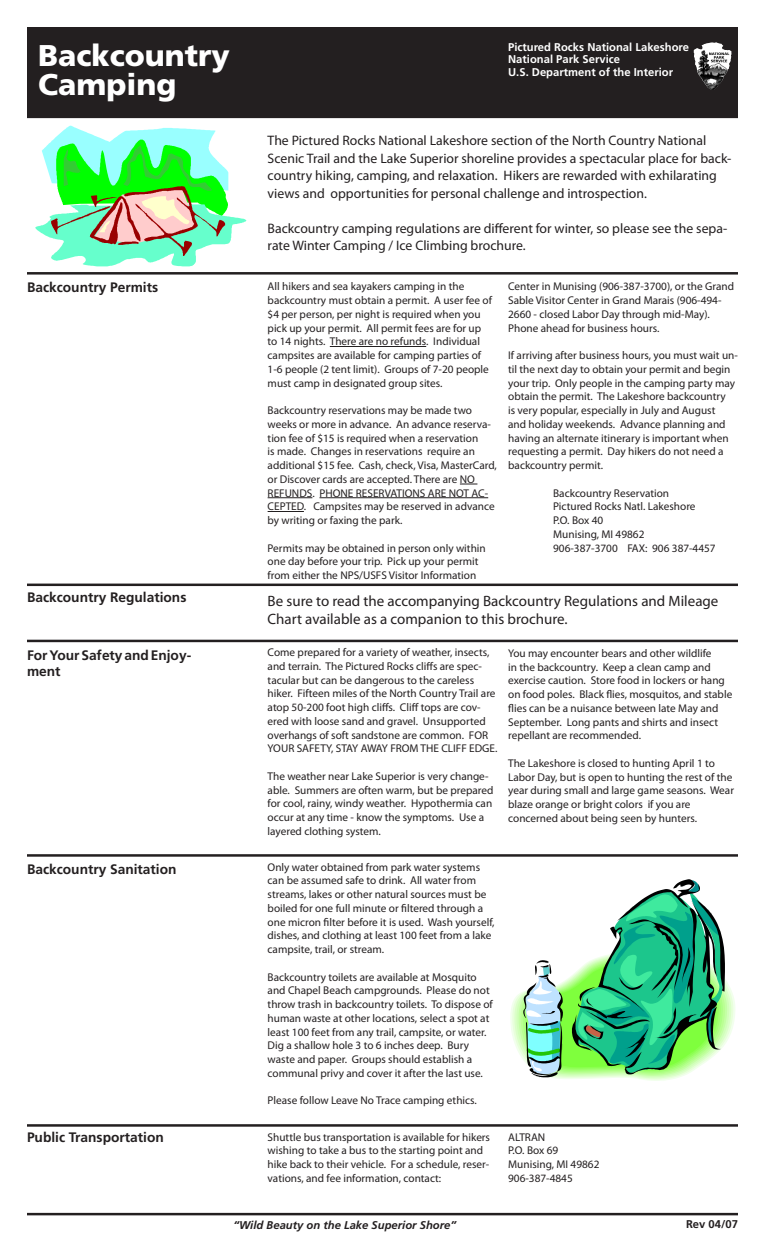
<style>
.page{position:relative;width:765px;height:1260px;background:#fff}
.page>*{position:absolute;margin:0;border:0;box-sizing:border-box;transform-origin:0 0}
.t1{font:900 30px "Frutiger";color:#fff}
.t2{font:15px/17.5px "Myriad Pro";color:#231f20}
.t3{font:13.75px/17.5px "Myriad Pro";color:#231f20}
.t4{font:700 13.75px/16.2px "Frutiger";color:#231f20}
.Body_text{font:11.25px/13.8px "Myriad Pro";color:#231f20}
.t5{font:700 11.25px "Frutiger";color:#fff}
.t6{font:italic 700 11.25px "Frutiger";color:#231f20}
.t7{font:700 11.25px "Frutiger";color:#231f20}
</style>
<div class="page">
<div style="left:28px;top:28px;width:709px;height:90px;background:#231f20"></div>
<div style="left:27px;top:27px;width:711px;height:91px;border:1px solid #231f20"></div>
<hr style="left:330px;top:346px;width:96px;height:1px;background:#231f20">
<svg style="left:460px;top:484px;width:17px;height:1px"></svg>
<hr style="left:268px;top:497px;width:44px;height:1px;background:#231f20">
<hr style="left:320px;top:497px;width:168px;height:1px;background:#231f20">
<hr style="left:268px;top:511px;width:36px;height:1px;background:#231f20">
<hr style="left:27px;top:272px;width:711px;height:3px;background:#231f20">
<hr style="left:27px;top:584px;width:711px;height:2px;background:#231f20">
<img style="left:693px;top:42px;width:39px;height:47px">
<svg style="left:35px;top:126px;width:211px;height:140px"></svg>
<hr style="left:27px;top:1213px;width:711px;height:2px;background:#231f20">
<hr style="left:27px;top:640px;width:711px;height:2px;background:#231f20">
<hr style="left:27px;top:854px;width:711px;height:3px;background:#231f20">
<hr style="left:27px;top:1124px;width:711px;height:3px;background:#231f20">
<svg style="left:510px;top:879px;width:225px;height:202px"></svg>
<p class="t1" style="left:38px;top:38px;width:193px">Backcountry</p>
<p class="t1" style="left:38px;top:66px;width:140px">Camping</p>
<p class="t5" style="left:508px;top:40px;width:182px">Pictured Rocks National Lakeshore</p>
<p class="t5" style="left:508px;top:53px;width:113px">National Park Service</p>
<p class="t5" style="left:508px;top:65px;width:167px">U.S. Department of the Interior</p>
<p class="t3" style="left:268px;top:132px;width:465px">The Pictured Rocks National Lakeshore section of the North Country National Scenic Trail and the Lake Superior shoreline provides a spectacular place for back&shy;country hiking, camping, and relaxation. Hikers are rewarded with exhilarating views and opportunities for personal challenge and introspection.</p>
<p class="t3" style="left:268px;top:219px;width:461px">Backcountry camping regulations are different for winter, so please see the sepa&shy;rate Winter Camping / Ice Climbing brochure.</p>
<p class="t4" style="left:27px;top:279px;width:133px">Backcountry Permits</p>
<p class="Body_text" style="left:268px;top:280px;width:226px">All hikers and sea kayakers camping in the backcountry must obtain a permit. A user fee of $4 per person, per night is required when you pick up your permit. All permit fees are for up to 14 nights. There are no refunds. Individual campsites are available for camping parties of 1-6 people (2 tent limit). Groups of 7-20 people must camp in designated group sites.</p>
<p class="Body_text" style="left:268px;top:403px;width:231px">Backcountry reservations may be made two weeks or more in advance. An advance reserva&shy;tion fee of $15 is required when a reservation<br>is made. Changes in reservations require an additional $15 fee. Cash, check, Visa, MasterCard, or Discover cards are accepted. There are NO REFUNDS. PHONE RESERVATIONS ARE NOT AC-CEPTED. Campsites may be reserved in advance by writing or faxing the park.</p>
<p class="Body_text" style="left:268px;top:541px;width:220px">Permits may be obtained in person only within one day before your trip. Pick up your permit from either the NPS/USFS Visitor Information</p>
<p class="Body_text" style="left:508px;top:280px;width:227px">Center in Munising (906-387-3700), or the Grand Sable Visitor Center in Grand Marais (906-494- 2660 - closed Labor Day through mid-May).<br>Phone ahead for business hours.</p>
<p class="Body_text" style="left:508px;top:348px;width:231px">If arriving after business hours, you must wait un&shy;til the next day to obtain your permit and begin your trip. Only people in the camping party may obtain the permit. The Lakeshore backcountry<br>is very popular, especially in July and August<br>and holiday weekends. Advance planning and having an alternate itinerary is important when requesting a permit. Day hikers do not need a backcountry permit.</p>
<p class="Body_text" style="left:553px;top:486px;width:144px">Backcountry Reservation<br>Pictured Rocks Natl. Lakeshore</p>
<p class="Body_text" style="left:553px;top:513px;width:52px">P.O. Box 40</p>
<p class="Body_text" style="left:553px;top:527px;width:93px">Munising, MI 49862</p>
<p class="Body_text" style="left:553px;top:541px;width:164px">906-387-3700 FAX: 906 387-4457</p>
<p class="t4" style="left:27px;top:589px;width:161px">Backcountry Regulations</p>
<p class="t2" style="left:268px;top:592px;width:452px">Be sure to read the accompanying Backcountry Regulations and Mileage<br>Chart available as a companion to this brochure.</p>
<p class="Body_text" style="left:268px;top:645px;width:231px">Come prepared for a variety of weather, insects, and terrain. The Pictured Rocks cliffs are spec&shy;tacular but can be dangerous to the careless hiker. Fifteen miles of the North Country Trail are atop 50-200 foot high cliffs. Cliff tops are cov&shy;ered with loose sand and gravel. Unsupported overhangs of soft sandstone are common. FOR YOUR SAFETY, STAY AWAY FROM THE CLIFF EDGE.</p>
<p class="Body_text" style="left:268px;top:769px;width:227px">The weather near Lake Superior is very change&shy;able. Summers are often warm, but be prepared for cool, rainy, windy weather. Hypothermia can occur at any time - know the symptoms. Use a layered clothing system.</p>
<p class="Body_text" style="left:508px;top:646px;width:226px">You may encounter bears and other wildlife<br>in the backcountry. Keep a clean camp and exercise caution. Store food in lockers or hang on food poles. Black flies, mosquitos, and stable flies can be a nuisance between late May and September. Long pants and shirts and insect repellant are recommended.</p>
<p class="Body_text" style="left:508px;top:756px;width:227px">The Lakeshore is closed to hunting April 1 to Labor Day, but is open to hunting the rest of the year during small and large game seasons. Wear blaze orange or bright colors if you are</p>
<p class="Body_text" style="left:508px;top:811px;width:190px">concerned about being seen by hunters.</p>
<p class="t4" style="left:27px;top:647px;width:166px">For Your Safety and Enjoy&shy;ment</p>
<p class="t4" style="left:27px;top:861px;width:151px">Backcountry Sanitation</p>
<p class="t4" style="left:27px;top:1129px;width:138px">Public Transportation</p>
<p class="Body_text" style="left:268px;top:860px;width:229px">Only water obtained from park water systems can be assumed safe to drink. All water from streams, lakes or other natural sources must be boiled for one full minute or filtered through a one micron filter before it is used. Wash yourself, dishes, and clothing at least 100 feet from a lake campsite, trail, or stream.</p>
<p class="Body_text" style="left:268px;top:970px;width:227px">Backcountry toilets are available at Mosquito and Chapel Beach campgrounds. Please do not throw trash in backcountry toilets. To dispose of human waste at other locations, select a spot at least 100 feet from any trail, campsite, or water.<br>Dig a shallow hole 3 to 6 inches deep. Bury waste and paper. Groups should establish a communal privy and cover it after the last use.</p>
<p class="Body_text" style="left:268px;top:1093px;width:211px">Please follow Leave No Trace camping ethics.</p>
<p class="Body_text" style="left:268px;top:1130px;width:224px">Shuttle bus transportation is available for hikers wishing to take a bus to the starting point and hike back to their vehicle. For a schedule, reser&shy;vations, and fee information, contact:</p>
<p class="Body_text" style="left:508px;top:1130px;width:39px">ALTRAN</p>
<p class="Body_text" style="left:508px;top:1143px;width:52px">P.O. Box 69</p>
<p class="Body_text" style="left:508px;top:1157px;width:93px">Munising, MI 49862</p>
<p class="Body_text" style="left:508px;top:1171px;width:66px">906-387-4845</p>
<p class="t6" style="left:233px;top:1218px;width:224px">“Wild Beauty on the Lake Superior Shore”</p>
<p class="t7" style="left:686px;top:1217px;width:53px">Rev 04/07</p>
</div>
